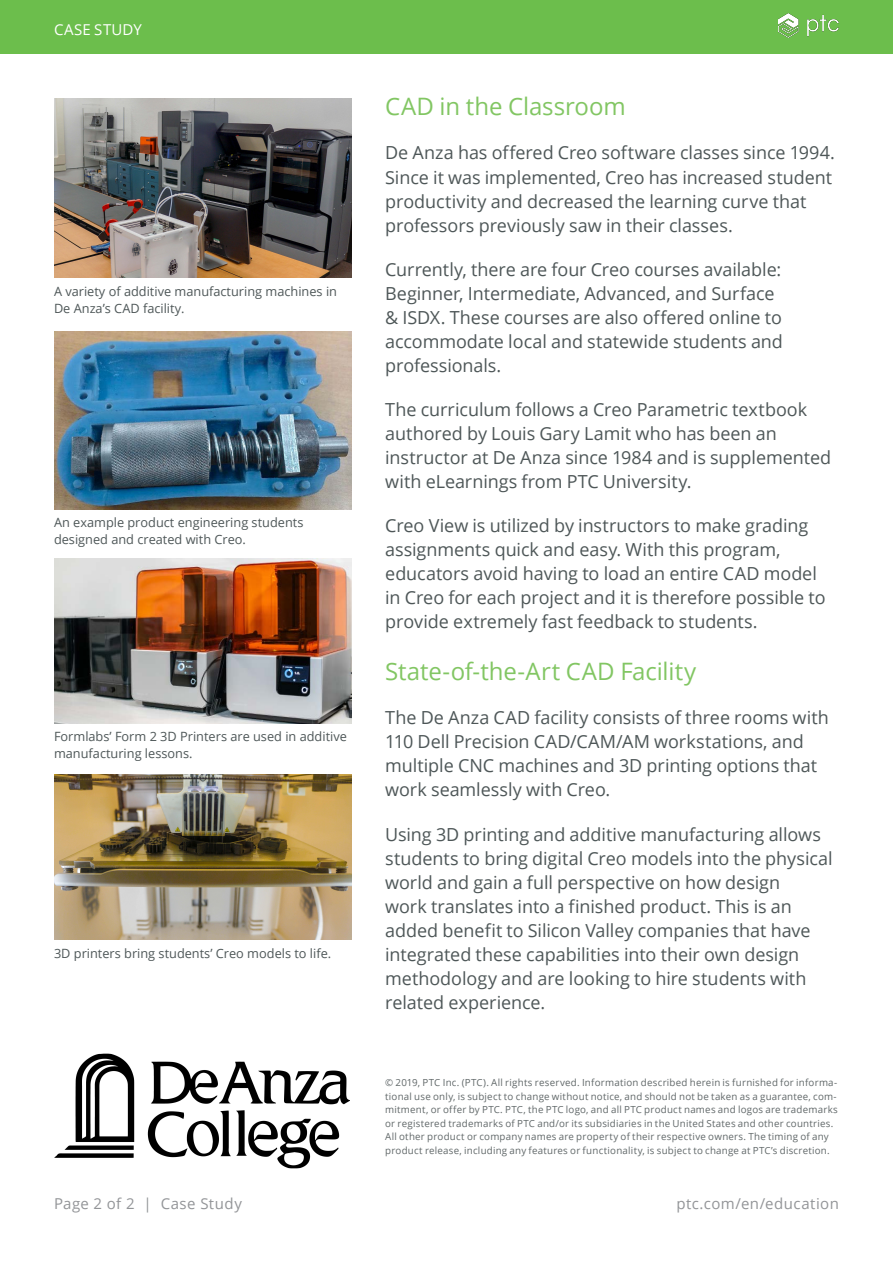
<style>
.page{position:relative;width:893px;height:1263px;background:#fff}
.page>*{position:absolute;margin:0;border:0;box-sizing:border-box;transform-origin:0 0}
._4__Text_Body{font:24px "Open Sans";letter-spacing:-.005em;color:#82c663}
._3__Text_Subhead_1{font:24px "Open Sans";letter-spacing:-.005em;color:#82c663}
._4__Text_Body-2{font:18px/24px "Open Sans";letter-spacing:-.005em;color:#4e5758}
.t1{font:15px "Open Sans";letter-spacing:.03em;color:#939598}
.t2{font:15px "Open Sans";letter-spacing:.02em;color:#fff}
._6__Caption{font:12.75px/16.5px "Open Sans";color:#4e5758}
._4__Text_Body-3{font:9.75px/13.5px "Open Sans";letter-spacing:.025em;color:#616869}
</style>
<div class="page">
<img style="left:54px;top:559px;width:297px;height:165px">
<img style="left:54px;top:98px;width:297px;height:180px">
<img style="left:54px;top:331px;width:297px;height:178px">
<img style="left:54px;top:1053px;width:295px;height:116px">
<img style="left:54px;top:774px;width:297px;height:165px">
<div style="left:0;top:0;width:893px;height:54px;background:#6cbe4c"></div>
<img style="left:778px;top:14px;width:61px;height:23px">
<p class="t2" style="left:54px;top:19px;width:89px">CASE STUDY</p>
<p class="_6__Caption" style="left:54px;top:283px;width:285px">A variety of additive manufacturing machines in<br>De Anza’s CAD facility.</p>
<p class="_6__Caption" style="left:54px;top:514px;width:251px">An example product engineering students designed and created with Creo.</p>
<p class="_6__Caption" style="left:54px;top:728px;width:294px">Formlabs’ Form 2 3D Printers are used in additive manufacturing lessons.</p>
<p class="_6__Caption" style="left:54px;top:945px;width:279px">3D printers bring students’ Creo models to life.</p>
<p class="_3__Text_Subhead_1" style="left:385px;top:90px;width:242px">CAD in the Classroom</p>
<p class="_4__Text_Body-2" style="left:385px;top:140px;width:451px">De Anza has offered Creo software classes since 1994.<br>Since it was implemented, Creo has increased student productivity and decreased the learning curve that professors previously saw in their classes.</p>
<p class="_4__Text_Body-2" style="left:385px;top:257px;width:399px">Currently, there are four Creo courses available:<br>Beginner, Intermediate, Advanced, and Surface &amp; ISDX. These courses are also offered online to accommodate local and statewide students and professionals.</p>
<p class="_4__Text_Body-2" style="left:385px;top:397px;width:447px">The curriculum follows a Creo Parametric textbook authored by Louis Gary Lamit who has been an instructor at De Anza since 1984 and is supplemented with eLearnings from PTC University.</p>
<p class="_4__Text_Body-2" style="left:385px;top:513px;width:442px">Creo View is utilized by instructors to make grading assignments quick and easy. With this program, educators avoid having to load an entire CAD model in Creo for each project and it is therefore possible to provide extremely fast feedback to students.</p>
<p class="_4__Text_Body" style="left:385px;top:655px;width:313px">State-of-the-Art CAD Facility</p>
<p class="_4__Text_Body-2" style="left:385px;top:705px;width:445px">The De Anza CAD facility consists of three rooms with 110 Dell Precision CAD/CAM/AM workstations, and multiple CNC machines and 3D printing options that work seamlessly with Creo.</p>
<p class="_4__Text_Body-2" style="left:385px;top:821px;width:449px">Using 3D printing and additive manufacturing allows students to bring digital Creo models into the physical world and gain a full perspective on how design<br>work translates into a finished product. This is an added benefit to Silicon Valley companies that have integrated these capabilities into their own design methodology and are looking to hire students with related experience.</p>
<p class="_4__Text_Body-3" style="left:385px;top:1076px;width:454px">© 2019, PTC Inc. (PTC). All rights reserved. Information described herein is furnished for informa&shy;tional use only, is subject to change without notice, and should not be taken as a guarantee, com&shy;mitment, or offer by PTC. PTC, the PTC logo, and all PTC product names and logos are trademarks or registered trademarks of PTC and/or its subsidiaries in the United States and other countries.<br>All other product or company names are property of their respective owners. The timing of any product release, including any features or functionality, is subject to change at PTC’s discretion.</p>
<p class="t1" style="left:54px;top:1193px;width:189px">Page 2 of 2 | Case Study</p>
<p class="t1" style="left:677px;top:1193px;width:164px">ptc.com/en/education</p>
</div>
